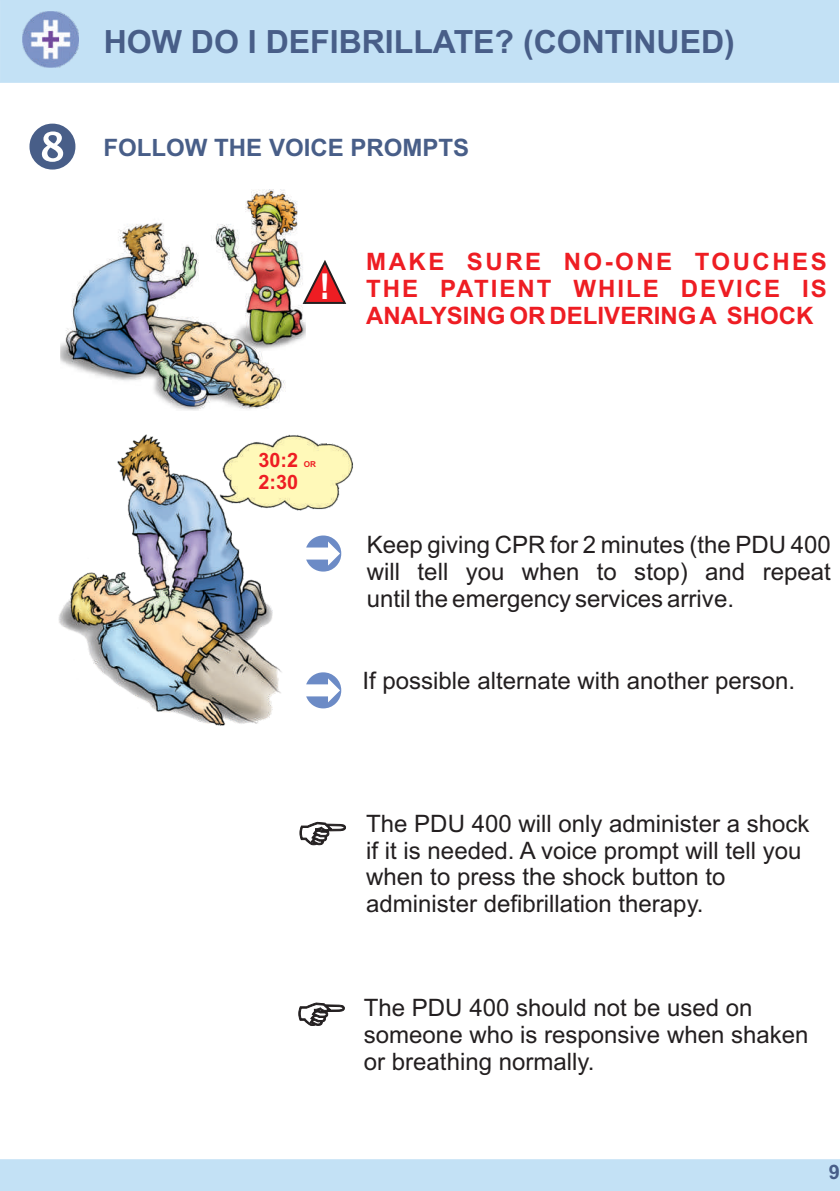
<style>
.page{position:relative;width:840px;height:1191px;background:#fff}
.page>*{position:absolute;margin:0;border:0;box-sizing:border-box;transform-origin:0 0}
.t1{font:900 35.8px "Arial";color:#fff;scale:.61 1}
.t2{font:700 32px "Arial";color:#485e88}
.t3{font:24px/26.8px "Arial";color:#231f20}
.t4{font:700 24px/26.8px "Arial";color:#ee1d23;text-align:justify}
.t5{font:700 24px "Arial";color:#485e88}
.t6{font:700 20px "Arial";color:#485e88}
.t7{font:700 19.8px "Arial";color:#ee1d23}
.t8{font:700 8.2px "Arial";color:#ee1d23}
</style>
<div class="page">
<div style="left:0;top:0;width:838px;height:83px;background:#c3e1f5"></div>
<img style="left:22px;top:11px;width:57px;height:56px">
<svg style="left:29px;top:124px;width:46px;height:45px"></svg>
<img style="left:60px;top:190px;width:245px;height:221px">
<img style="left:59px;top:435px;width:294px;height:291px">
<svg style="left:306px;top:672px;width:35px;height:36px"></svg>
<svg style="left:306px;top:535px;width:35px;height:36px"></svg>
<svg style="left:301px;top:257px;width:46px;height:49px"></svg>
<svg style="left:299px;top:822px;width:47px;height:23px"></svg>
<svg style="left:298px;top:1002px;width:46px;height:24px"></svg>
<div style="left:0;top:1159px;width:839px;height:32px;background:#c3e1f5"></div>
<h2 class="t2" style="left:104px;top:30px;width:632px">HOW DO I DEFIBRILLATE? (CONTINUED)</h2>
<p class="t5" style="left:103px;top:138px;width:367px">FOLLOW THE VOICE PROMPTS</p>
<h1 class="t1" style="left:321px;top:274px;width:13px">!</h1>
<p class="t4" style="left:366px;top:250px;width:462px">MAKE SURE NO-ONE TOUCHES THE PATIENT WHILE DEVICE IS ANALYSING OR DELIVERING A SHOCK</p>
<p class="t7" style="left:258px;top:453px;width:41px">30:2</p>
<p class="t8" style="left:303px;top:461px;width:14px">OR</p>
<p class="t7" style="left:258px;top:475px;width:41px">2:30</p>
<p class="t3" style="left:366px;top:534px;width:465px;text-align:justify">Keep giving CPR for 2 minutes (the PDU 400 will tell you when to stop) and repeat until the emergency services arrive.</p>
<p class="t3" style="left:362px;top:669px;width:434px">If possible alternate with another person.</p>
<p class="t3" style="left:366px;top:812px;width:444px">The PDU 400 will only administer a shock if it is needed. A voice prompt will tell you when to press the shock button to administer defibrillation therapy.</p>
<p class="t3" style="left:363px;top:996px;width:446px">The PDU 400 should not be used on someone who is responsive when shaken or breathing normally.</p>
<p class="t6" style="left:828px;top:1164px;width:13px">9</p>
</div>
